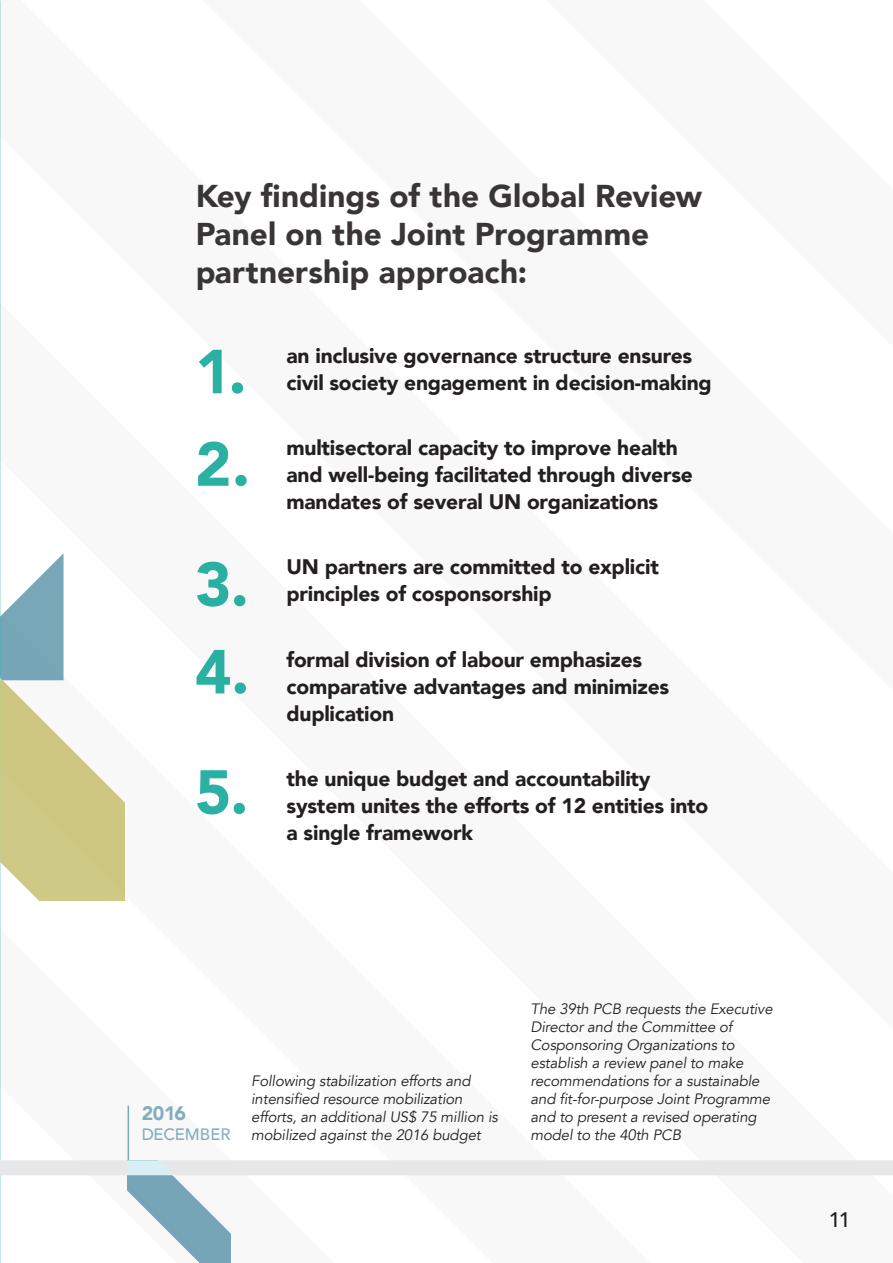
<style>
.page{position:relative;width:893px;height:1263px;background:#fff}
.page>*{position:absolute;margin:0;border:0;box-sizing:border-box;transform-origin:0 0}
.t1{font:900 61.5px/92.6px "Avenir LT";color:#13a99a}
.t2{font:900 31.5px/37.8px "Avenir LT";color:#231f20}
.t3{font:900 21px/27px "Avenir LT";letter-spacing:-.01em;color:#231f20}
.t4{font:500 21px "Avenir LT";color:#231f20}
.t5{font:900 19.5px "Avenir LT";color:#78a7b8}
.t6{font:500 16.5px "Avenir LT";color:#78a7b8}
.t7{font:italic 15px/18px "Avenir LT";letter-spacing:-.01em;color:#231f20}
</style>
<div class="page">
<div style="left:0;top:1160px;width:893px;height:15px;background:#e6e7e9"></div>
<hr style="left:128px;top:1106px;width:1px;height:54px;background:#78a7b8">
<svg style="left:128px;top:1160px;width:102px;height:103px"></svg>
<svg style="left:0;top:553px;width:125px;height:348px"></svg>
<h2 class="t2" style="left:195px;top:177px;width:509px">Key findings of the Global Review<br>Panel on the Joint Programme partnership approach:</h2>
<h1 class="t1" style="left:195px;top:325px;width:57px">1.<br>2.</h1>
<h1 class="t1" style="left:195px;top:540px;width:56px;line-height:87.4px">3.<br>4.</h1>
<h1 class="t1" style="left:195px;top:745px;width:55px">5.</h1>
<p class="t3" style="left:286px;top:342px;width:427px">an inclusive governance structure ensures civil society engagement in decision-making</p>
<p class="t3" style="left:286px;top:434px;width:408px">multisectoral capacity to improve health and well-being facilitated through diverse mandates of several UN organizations</p>
<p class="t3" style="left:286px;top:553px;width:374px">UN partners are committed to explicit principles of cosponsorship</p>
<p class="t3" style="left:286px;top:645px;width:384px">formal division of labour emphasizes comparative advantages and minimizes duplication</p>
<p class="t3" style="left:286px;top:765px;width:423px">the unique budget and accountability system unites the efforts of 12 entities into a single framework</p>
<p class="t5" style="left:141px;top:1102px;width:46px">2016</p>
<p class="t6" style="left:141px;top:1125px;width:91px">DECEMBER</p>
<p class="t7" style="left:251px;top:1072px;width:248px">Following stabilization efforts and intensified resource mobilization efforts, an additional US$ 75 million is mobilized against the 2016 budget</p>
<p class="t7" style="left:530px;top:1000px;width:244px">The 39th PCB requests the Executive<br>Director and the Committee of<br>Cosponsoring Organizations to establish a review panel to make recommendations for a sustainable and fit-for-purpose Joint Programme and to present a revised operating model to the 40th PCB</p>
<p class="t4" style="left:829px;top:1208px;width:23px">11</p>
</div>
